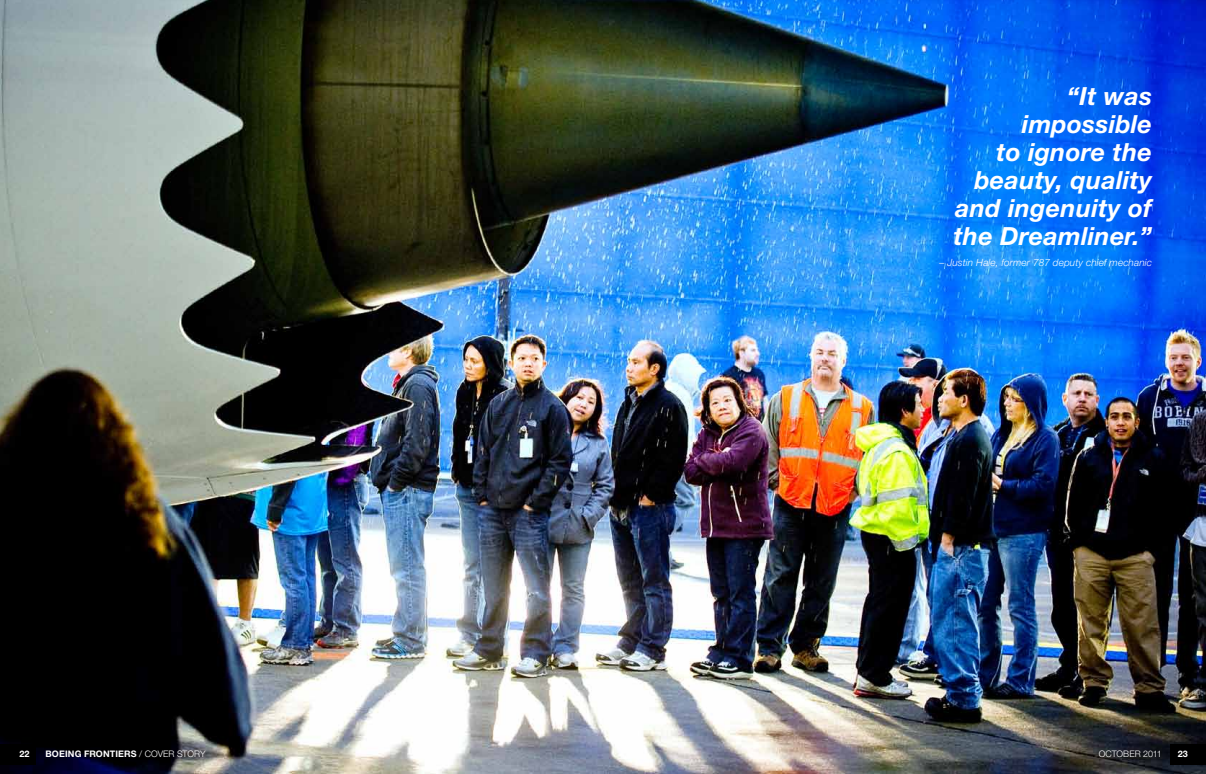
<style>
.page{position:relative;width:1206px;height:774px;background:#fff}
.page>*{position:absolute;margin:0;border:0;box-sizing:border-box;transform-origin:0 0}
.t1{font:italic 700 25px/28px "Helvetica Neue";letter-spacing:.01em;color:#fff;text-align:right}
.t2{font:italic 300 10px "Helvetica Neue";letter-spacing:.01em;color:#fff}
.t3{font:700 9px "Helvetica Neue LT Std";letter-spacing:.015em;color:#fff}
.t4{font:300 9px "Helvetica Neue LT Std";letter-spacing:-.005em;color:#fff}
.s1{font-weight:300}
</style>
<div class="page">
<img style="left:0;top:0;width:1206px;height:774px">
<div style="left:1170px;top:744px;width:36px;height:20px;background:#000"></div>
<div style="left:0;top:744px;width:36px;height:20px;background:#000"></div>
<p class="t1" style="left:953px;top:81px;width:200px">“It was impossible<br>to ignore the beauty, quality and ingenuity of the Dreamliner.”</p>
<p class="t2" style="left:939px;top:256px;width:214px">– Justin Hale, former 787 deputy chief mechanic</p>
<p class="t3" style="left:20px;top:748px;width:12px">22</p>
<p class="t3" style="left:46px;top:749px;width:162px">BOEING FRONTIERS <span class="s1">/ COVER STORY</span></p>
<p class="t4" style="left:1099px;top:749px;width:65px">OCTOBER 2011</p>
<p class="t3" style="left:1178px;top:748px;width:12px">23</p>
</div>
